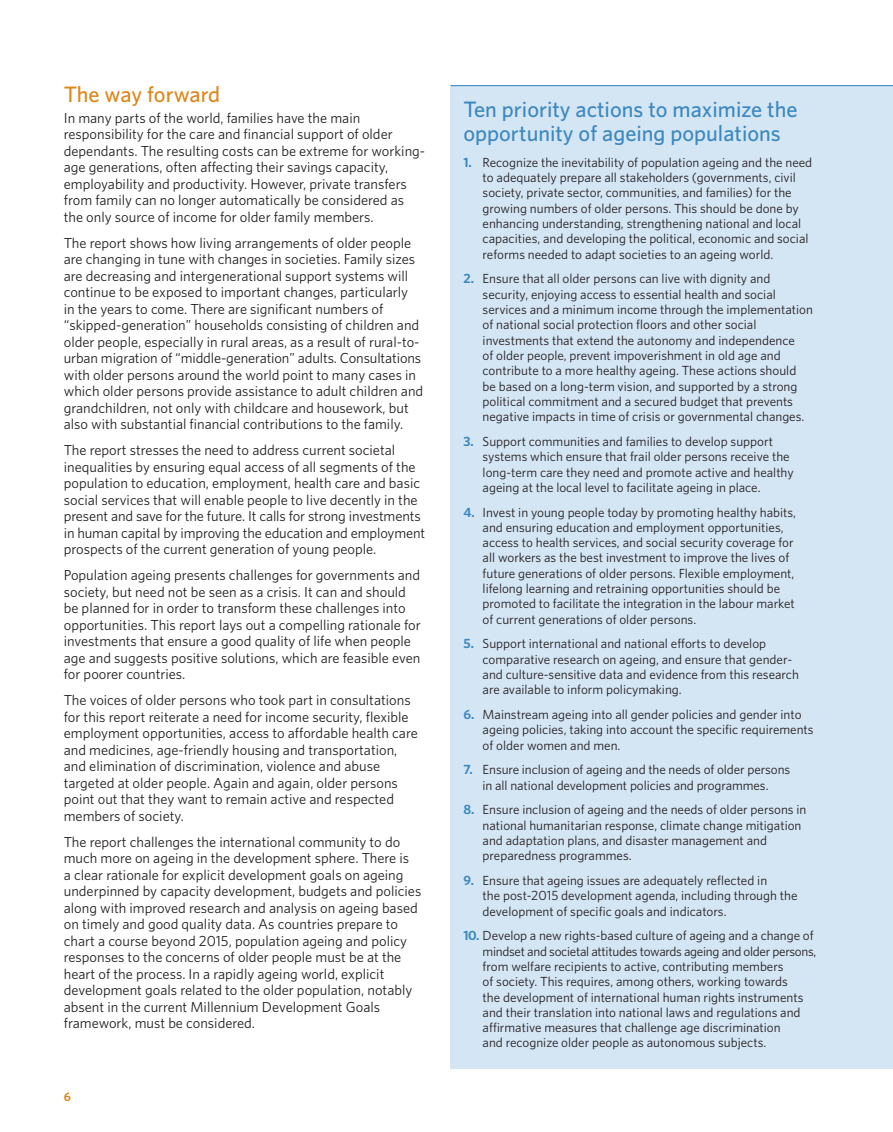
<style>
.page{position:relative;width:893px;height:1132px;background:#fff}
.page>*{position:absolute;margin:0;border:0;box-sizing:border-box;transform-origin:0 0}
.t1{font:600 20.25px/24px "UNFPA";color:#3a88bf}
.t2{font:600 20.25px "UNFPA";letter-spacing:-.01em;color:#df8619}
.t3{font:13.2px/16.5px "UNFPA Text";color:#231f20}
.t4{font:12px/15.3px "UNFPA Text";color:#231f20}
.t5{font:700 11.1px "UNFPA";color:#df8619}
.s1{font-family:"UNFPA";font-weight:700;color:#3a88bf}
</style>
<div class="page">
<div style="left:451px;top:85px;width:442px;height:982px;background:#d4e5f4"></div>
<hr style="left:451px;top:85px;width:442px;height:1px;background:#3a88bf">
<h1 class="t2" style="left:64px;top:81px;width:158px">The way forward</h1>
<p class="t3" style="left:64px;top:109px;width:363px">In many parts of the world, families have the main responsibility for the care and financial support of older dependants. The resulting costs can be extreme for working&shy;age generations, often affecting their savings capacity, employability and productivity. However, private transfers from family can no longer automatically be considered as the only source of income for older family members.</p>
<p class="t3" style="left:64px;top:234px;width:361px">The report shows how living arrangements of older people are changing in tune with changes in societies. Family sizes are decreasing and intergenerational support systems will continue to be exposed to important changes, particularly<br>in the years to come. There are significant numbers of “skipped-generation” households consisting of children and older people, especially in rural areas, as a result of rural-to&shy;urban migration of “middle-generation” adults. Consultations with older persons around the world point to many cases in which older persons provide assistance to adult children and grandchildren, not only with childcare and housework, but also with substantial financial contributions to the family.</p>
<p class="t3" style="left:64px;top:441px;width:363px">The report stresses the need to address current societal inequalities by ensuring equal access of all segments of the population to education, employment, health care and basic social services that will enable people to live decently in the present and save for the future. It calls for strong investments in human capital by improving the education and employment prospects of the current generation of young people.</p>
<p class="t3" style="left:64px;top:566px;width:358px">Population ageing presents challenges for governments and society, but need not be seen as a crisis. It can and should be planned for in order to transform these challenges into opportunities. This report lays out a compelling rationale for investments that ensure a good quality of life when people age and suggests positive solutions, which are feasible even for poorer countries.</p>
<p class="t3" style="left:64px;top:691px;width:356px">The voices of older persons who took part in consultations for this report reiterate a need for income security, flexible employment opportunities, access to affordable health care and medicines, age-friendly housing and transportation, and elimination of discrimination, violence and abuse targeted at older people. Again and again, older persons point out that they want to remain active and respected members of society.</p>
<p class="t3" style="left:64px;top:832px;width:359px">The report challenges the international community to do much more on ageing in the development sphere. There is<br>a clear rationale for explicit development goals on ageing underpinned by capacity development, budgets and policies along with improved research and analysis on ageing based on timely and good quality data. As countries prepare to chart a course beyond 2015, population ageing and policy responses to the concerns of older people must be at the heart of the process. In a rapidly ageing world, explicit development goals related to the older population, notably absent in the current Millennium Development Goals framework, must be considered.</p>
<p class="t5" style="left:64px;top:1088px;width:9px">6</p>
<h1 class="t1" style="left:463px;top:96px;width:336px">Ten priority actions to maximize the opportunity of ageing populations</h1>
<p class="t4" style="left:483px;top:154px;width:331px;text-indent:-19px"><span class="s1">1.</span> Recognize the inevitability of population ageing and the need to adequately prepare all stakeholders (governments, civil society, private sector, communities, and families) for the growing numbers of older persons. This should be done by enhancing understanding, strengthening national and local capacities, and developing the political, economic and social reforms needed to adapt societies to an ageing world.</p>
<p class="t4" style="left:483px;top:271px;width:332px;text-indent:-19px"><span class="s1">2.</span> Ensure that all older persons can live with dignity and security, enjoying access to essential health and social services and a minimum income through the implementation of national social protection floors and other social investments that extend the autonomy and independence<br>of older people, prevent impoverishment in old age and contribute to a more healthy ageing. These actions should<br>be based on a long-term vision, and supported by a strong political commitment and a secured budget that prevents negative impacts in time of crisis or governmental changes.</p>
<p class="t4" style="left:483px;top:433px;width:313px;text-indent:-19px"><span class="s1">3.</span> Support communities and families to develop support systems which ensure that frail older persons receive the long-term care they need and promote active and healthy ageing at the local level to facilitate ageing in place.</p>
<p class="t4" style="left:483px;top:504px;width:315px;text-indent:-19px"><span class="s1">4.</span> Invest in young people today by promoting healthy habits, and ensuring education and employment opportunities, access to health services, and social security coverage for all workers as the best investment to improve the lives of future generations of older persons. Flexible employment, lifelong learning and retraining opportunities should be promoted to facilitate the integration in the labour market of current generations of older persons.</p>
<p class="t4" style="left:483px;top:635px;width:318px;text-indent:-19px"><span class="s1">5.</span> Support international and national efforts to develop comparative research on ageing, and ensure that gender&shy;and culture-sensitive data and evidence from this research are available to inform policymaking.</p>
<p class="t4" style="left:483px;top:706px;width:333px;text-indent:-19px"><span class="s1">6.</span> Mainstream ageing into all gender policies and gender into ageing policies, taking into account the specific requirements of older women and men.</p>
<p class="t4" style="left:463px;top:761px;width:328px;text-align:center"><span class="s1">7.</span> Ensure inclusion of ageing and the needs of older persons in all national development policies and programmes.</p>
<p class="t4" style="left:483px;top:801px;width:325px;text-indent:-19px"><span class="s1">8.</span> Ensure inclusion of ageing and the needs of older persons in national humanitarian response, climate change mitigation and adaptation plans, and disaster management and preparedness programmes.</p>
<p class="t4" style="left:483px;top:872px;width:316px;text-indent:-19px"><span class="s1">9.</span> Ensure that ageing issues are adequately reflected in<br>the post-2015 development agenda, including through the development of specific goals and indicators.</p>
<p class="t4" style="left:483px;top:927px;width:335px;text-indent:-19px"><span class="s1">10.</span> Develop a new rights-based culture of ageing and a change of mindset and societal attitudes towards ageing and older persons, from welfare recipients to active, contributing members<br>of society. This requires, among others, working towards<br>the development of international human rights instruments and their translation into national laws and regulations and affirmative measures that challenge age discrimination<br>and recognize older people as autonomous subjects.</p>
</div>
